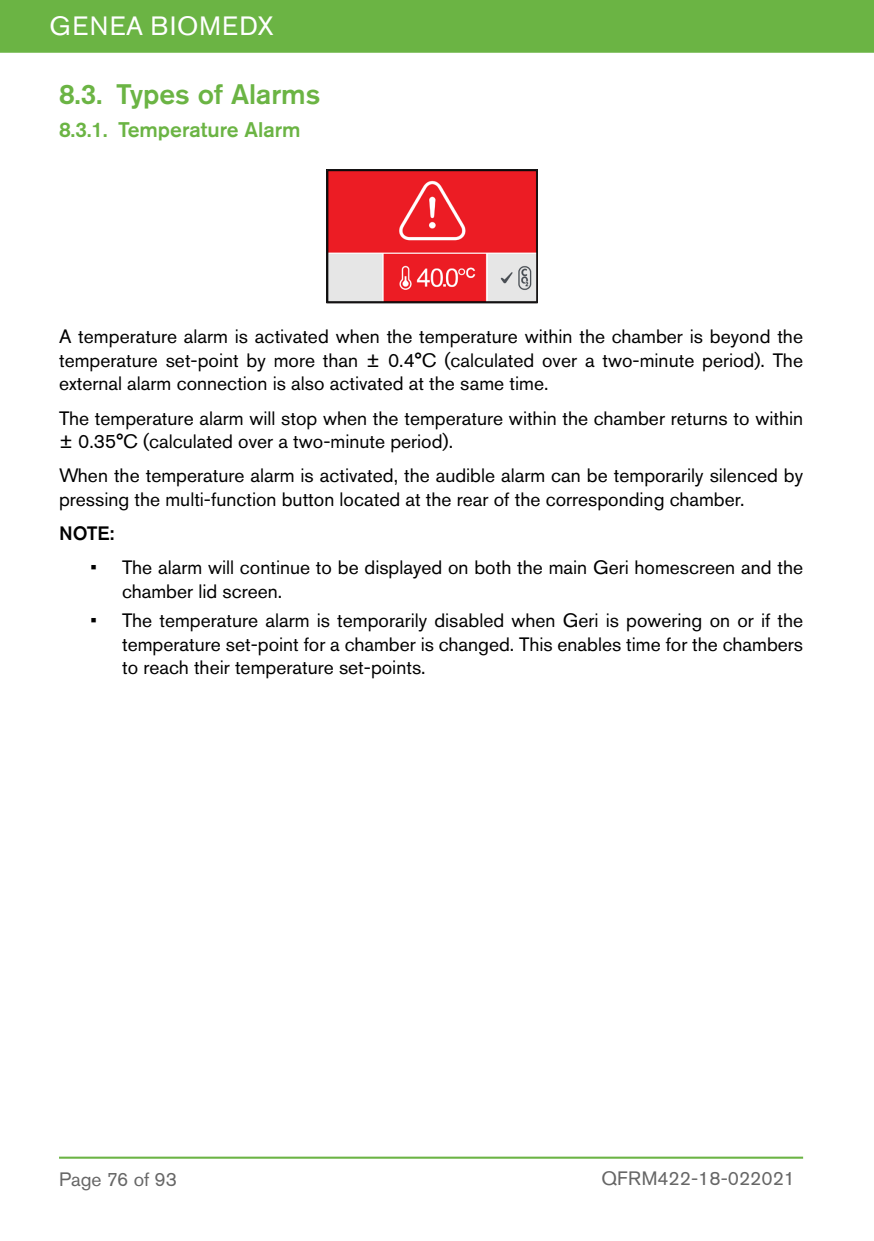
<style>
.page{position:relative;width:874px;height:1241px;background:#fff}
.page>*{position:absolute;margin:0;border:0;box-sizing:border-box;transform-origin:0 0}
.t1{font:500 28px "Akzidenz Grotesk Std";color:#6bb444}
.t2{font:26.25px "Akzidenz Grotesk Std";letter-spacing:.055em;color:#fff}
.t3{font:500 21px "Akzidenz Grotesk Std";color:#6bb444}
.t4{font:19.25px/23.6px "Akzidenz Grotesk Std";color:#000}
.t5{font:19.25px "Akzidenz Grotesk Std";color:#666}
.t6{font:500 19.25px "Akzidenz Grotesk Std";color:#000}
</style>
<div class="page">
<div style="left:0;top:0;width:873px;height:53px;background:#6bb444"></div>
<hr style="left:59px;top:1156px;width:743px;height:2px;background:#6bb444">
<img style="left:328px;top:172px;width:207px;height:129px">
<div style="left:326px;top:170px;width:211px;height:133px;border:1px solid #231f20"></div>
<h2 class="t2" style="left:50px;top:11px;width:225px">GENEA BIOMEDX</h2>
<p class="t1" style="left:59px;top:77px;width:263px">8.3. Types of Alarms</p>
<p class="t3" style="left:59px;top:116px;width:243px">8.3.1. Temperature Alarm</p>
<p class="t4" style="left:59px;top:324px;width:745px;text-align:justify">A temperature alarm is activated when the temperature within the chamber is beyond the temperature set-point by more than ± 0.4°C (calculated over a two-minute period). The external alarm connection is also activated at the same time.</p>
<p class="t4" style="left:59px;top:406px;width:745px">The temperature alarm will stop when the temperature within the chamber returns to within ± 0.35°C (calculated over a two-minute period).</p>
<p class="t4" style="left:59px;top:463px;width:745px">When the temperature alarm is activated, the audible alarm can be temporarily silenced by pressing the multi-function button located at the rear of the corresponding chamber.</p>
<p class="t6" style="left:59px;top:521px;width:57px">NOTE:</p>
<p class="t4" style="left:122px;top:555px;width:682px;text-indent:-32px">• The alarm will continue to be displayed on both the main Geri homescreen and the chamber lid screen.</p>
<p class="t4" style="left:122px;top:608px;width:682px;text-align:justify;text-indent:-32px">• The temperature alarm is temporarily disabled when Geri is powering on or if the temperature set-point for a chamber is changed. This enables time for the chambers to reach their temperature set-points.</p>
<p class="t5" style="left:59px;top:1167px;width:119px">Page 76 of 93</p>
<p class="t5" style="left:601px;top:1166px;width:195px">QFRM422-18-022021</p>
</div>
